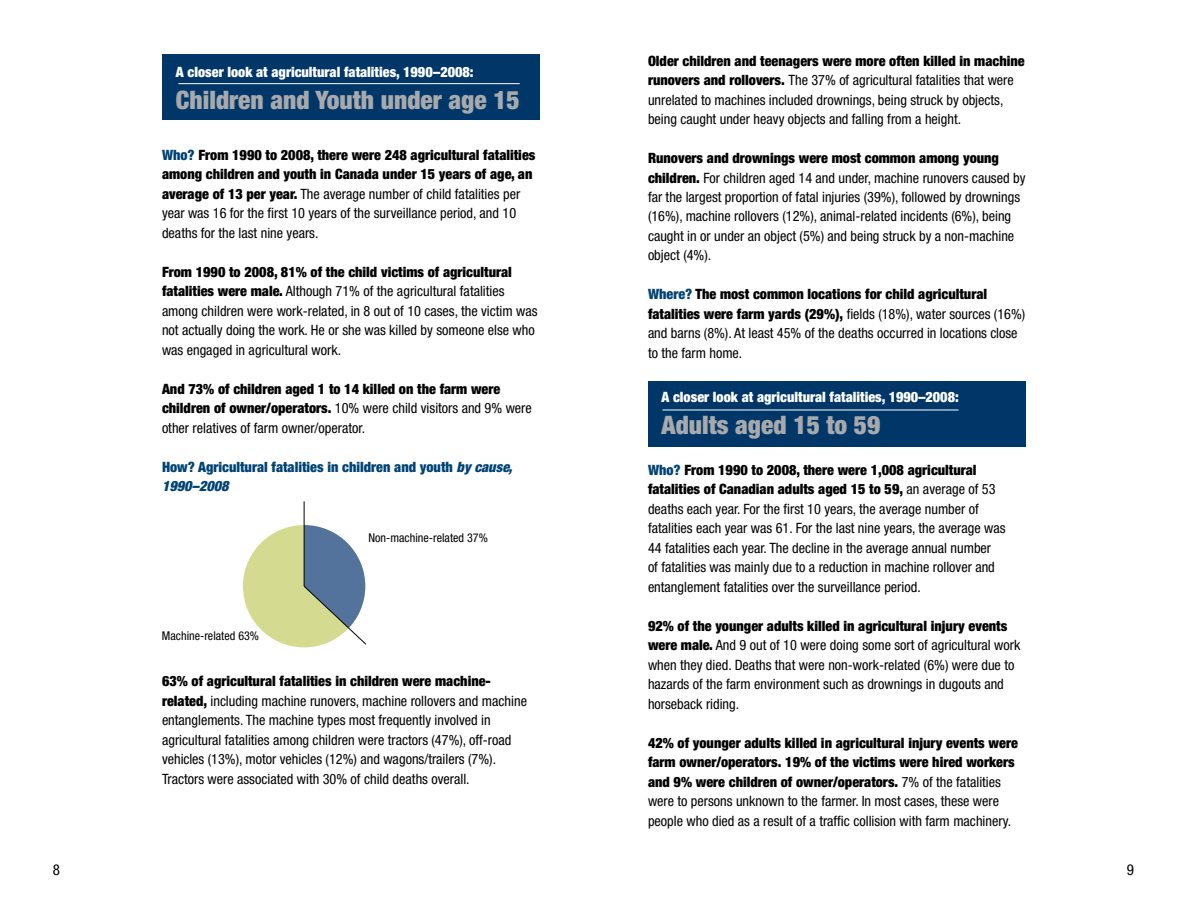
<style>
.page{position:relative;width:1188px;height:918px;background:#fff}
.page>*{position:absolute;margin:0;border:0;box-sizing:border-box;transform-origin:0 0}
.t1{font:900 condensed 25.5px "Helvetica Neue";color:#a7a9ac}
.t2{font:condensed 15px "Helvetica Neue";color:#000}
.t3{font:condensed 14.25px/19.5px "Helvetica Neue";color:#000}
.t4{font:900 condensed 14.25px/19.5px "Helvetica Neue";color:#000}
.t5{font:900 condensed 14.25px "Helvetica Neue";color:#fff}
.t6{font:900 condensed 14.25px/19.5px "Helvetica Neue";color:#004373}
.t7{font:condensed 12.15px "Helvetica Neue";color:#000}
.s1{font-weight:900;color:#004373}
.s2{font-weight:900}
.s3{font-weight:400}
.s4{font-style:italic}
</style>
<div class="page">
<div style="left:243px;top:525px;width:122px;height:122px;background:#d4db90;border-radius:50%"></div>
<hr style="left:304px;top:501px;width:1px;height:85px;background:#000">
<svg style="left:304px;top:525px;width:62px;height:120px"></svg>
<div style="left:162px;top:54px;width:378px;height:65px;background:#003768"></div>
<hr style="left:178px;top:83px;width:342px;height:1px;background:#fff">
<div style="left:648px;top:381px;width:378px;height:65px;background:#003768"></div>
<hr style="left:662px;top:410px;width:296px;height:1px;background:#fff">
<p class="t5" style="left:176px;top:64px;width:299px">A closer look at agricultural fatalities, 1990–2008:</p>
<h1 class="t1" style="left:176px;top:84px;width:345px">Children and Youth under age 15</h1>
<p class="t3" style="left:162px;top:145px;width:375px"><span class="s1">Who?</span> <span class="s2">From 1990 to 2008, there were 248 agricultural fatalities among children and youth in Canada under 15 years of age, an average of 13 per year.</span> The average number of child fatalities per year was 16 for the first 10 years of the surveillance period, and 10 deaths for the last nine years.</p>
<p class="t3" style="left:162px;top:262px;width:377px"><span class="s2">From 1990 to 2008, 81% of the child victims of agricultural fatalities were male.</span> Although 71% of the agricultural fatalities among children were work-related, in 8 out of 10 cases, the victim was not actually doing the work. He or she was killed by someone else who was engaged in agricultural work.</p>
<p class="t4" style="left:162px;top:379px;width:371px">And 73% of children aged 1 to 14 killed on the farm were children of owner/operators. <span class="s3">10% were child visitors and 9% were other relatives of farm owner/operator.</span></p>
<p class="t6" style="left:162px;top:457px;width:352px">How? Agricultural fatalities in children and youth <span class="s4">by cause,<br>1990–2008</span></p>
<p class="t7" style="left:162px;top:629px;width:99px">Machine-related 63%</p>
<p class="t7" style="left:369px;top:531px;width:121px">Non-machine-related 37%</p>
<p class="t3" style="left:162px;top:671px;width:367px"><span class="s2">63% of agricultural fatalities in children were machine&shy;related,</span> including machine runovers, machine rollovers and machine entanglements. The machine types most frequently involved in agricultural fatalities among children were tractors (47%), off-road vehicles (13%), motor vehicles (12%) and wagons/trailers (7%).<br>Tractors were associated with 30% of child deaths overall.</p>
<p class="t3" style="left:648px;top:51px;width:378px"><span class="s2">Older children and teenagers were more often killed in machine runovers and rollovers.</span> The 37% of agricultural fatalities that were unrelated to machines included drownings, being struck by objects, being caught under heavy objects and falling from a height.</p>
<p class="t3" style="left:648px;top:148px;width:379px"><span class="s2">Runovers and drownings were most common among young children.</span> For children aged 14 and under, machine runovers caused by far the largest proportion of fatal injuries (39%), followed by drownings (16%), machine rollovers (12%), animal-related incidents (6%), being caught in or under an object (5%) and being struck by a non-machine object (4%).</p>
<p class="t3" style="left:648px;top:285px;width:379px"><span class="s1">Where?</span> <span class="s2">The most common locations for child agricultural fatalities were farm yards (29%),</span> fields (18%), water sources (16%) and barns (8%). At least 45% of the deaths occurred in locations close to the farm home.</p>
<p class="t5" style="left:662px;top:388px;width:299px">A closer look at agricultural fatalities, 1990–2008:</p>
<h1 class="t1" style="left:661px;top:409px;width:220px">Adults aged 15 to 59</h1>
<p class="t3" style="left:648px;top:460px;width:359px"><span class="s1">Who?</span> <span class="s2">From 1990 to 2008, there were 1,008 agricultural fatalities of Canadian adults aged 15 to 59,</span> an average of 53 deaths each year. For the first 10 years, the average number of fatalities each year was 61. For the last nine years, the average was 44 fatalities each year. The decline in the average annual number<br>of fatalities was mainly due to a reduction in machine rollover and entanglement fatalities over the surveillance period.</p>
<p class="t3" style="left:648px;top:616px;width:374px"><span class="s2">92% of the younger adults killed in agricultural injury events were male.</span> And 9 out of 10 were doing some sort of agricultural work when they died. Deaths that were non-work-related (6%) were due to hazards of the farm environment such as drownings in dugouts and horseback riding.</p>
<p class="t4" style="left:648px;top:733px;width:371px">42% of younger adults killed in agricultural injury events were farm owner/operators. 19% of the victims were hired workers and 9% were children of owner/operators. <span class="s3">7% of the fatalities were to persons unknown to the farmer. In most cases, these were people who died as a result of a traffic collision with farm machinery.</span></p>
<p class="t2" style="left:53px;top:861px;width:9px">8</p>
<p class="t2" style="left:1127px;top:861px;width:9px">9</p>
</div>
